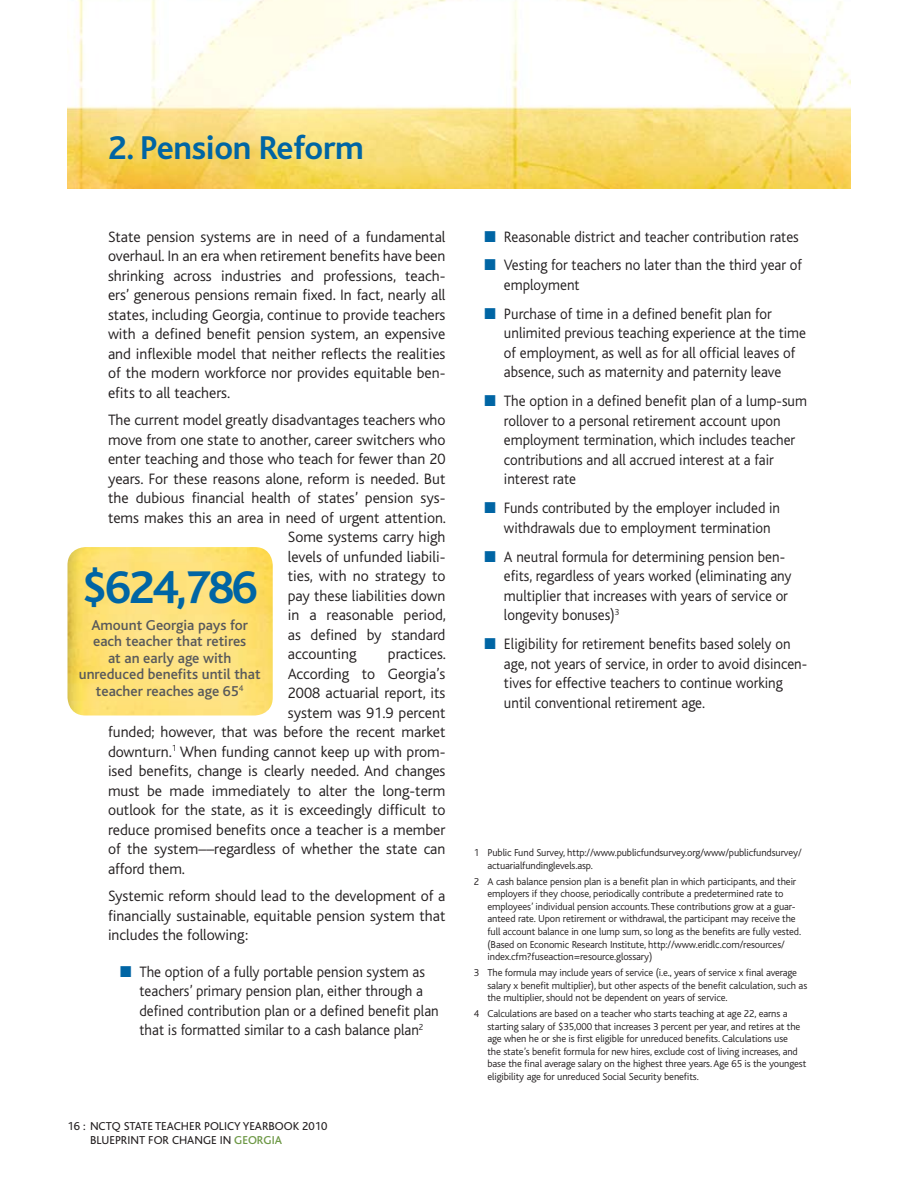
<style>
.page{position:relative;width:918px;height:1188px;background:#fff}
.page>*{position:absolute;margin:0;border:0;box-sizing:border-box;transform-origin:0 0}
.t1{font:700 48px "Bliss";letter-spacing:-.05em;color:#0065a4}
.t2{font:700 34.5px "Bliss";letter-spacing:-.01em;color:#0065a4}
.t3{font:300 15.75px/19.5px "Bliss";color:#231f20;text-align:justify}
.t4{font:300 15.75px/19.5px "Bliss";color:#231f20;scale:.95 1}
.t5{font:500 15px/16.5px "Bliss";color:#58595b;text-align:center}
.t6{font:12px/14.4px "Bliss";color:#231f20}
.t7{font:300 10.5px/12.6px "Bliss";letter-spacing:-.01em;color:#231f20}
.s1{color:#0065a4}
.s2{font-weight:500;color:#6d9845}
</style>
<div class="page">
<img style="left:68px;top:0;width:782px;height:189px">
<img style="left:68px;top:547px;width:205px;height:169px">
<h2 class="t2" style="left:108px;top:130px;width:257px">2. Pension Reform</h2>
<p class="t3" style="left:108px;top:227px;width:339px">State pension systems are in need of a fundamental overhaul. In an era when retirement benefits have been shrinking across industries and professions, teach&shy;ers’ generous pensions remain fixed. In fact, nearly all states, including Georgia, continue to provide teachers with a defined benefit pension system, an expensive and inflexible model that neither reflects the realities of the modern workforce nor provides equitable ben&shy;efits to all teachers.</p>
<p class="t3" style="left:108px;top:410px;width:339px">The current model greatly disadvantages teachers who</p>
<p class="t3" style="left:108px;top:430px;width:339px">move from one state to another, career switchers who</p>
<p class="t3" style="left:108px;top:449px;width:339px">enter teaching and those who teach for fewer than 20</p>
<p class="t3" style="left:108px;top:469px;width:339px">years. For these reasons alone, reform is needed. But</p>
<p class="t3" style="left:108px;top:488px;width:339px">the dubious financial health of states’ pension sys-</p>
<p class="t3" style="left:108px;top:508px;width:340px">tems makes this an area in need of urgent attention.</p>
<p class="t3" style="left:288px;top:527px;width:159px">Some systems carry high</p>
<p class="t3" style="left:288px;top:547px;width:159px">levels of unfunded liabili-</p>
<p class="t3" style="left:288px;top:566px;width:159px">ties, with no strategy to</p>
<p class="t3" style="left:288px;top:586px;width:159px">pay these liabilities down</p>
<p class="t3" style="left:288px;top:605px;width:160px">in a reasonable period,</p>
<p class="t3" style="left:288px;top:625px;width:159px">as defined by standard</p>
<p class="t3" style="left:288px;top:644px;width:70px">accounting</p>
<p class="t3" style="left:388px;top:644px;width:60px">practices.</p>
<p class="t3" style="left:288px;top:664px;width:159px">According to Georgia’s</p>
<p class="t3" style="left:288px;top:683px;width:159px">2008 actuarial report, its</p>
<p class="t3" style="left:288px;top:703px;width:159px">system was 91.9 percent</p>
<p class="t3" style="left:108px;top:722px;width:339px">funded; however, that was before the recent market</p>
<p class="t3" style="left:108px;top:742px;width:339px">downturn.<sup>1</sup> When funding cannot keep up with prom-</p>
<p class="t3" style="left:108px;top:761px;width:339px">ised benefits, change is clearly needed. And changes</p>
<p class="t3" style="left:108px;top:781px;width:339px">must be made immediately to alter the long-term</p>
<p class="t3" style="left:108px;top:800px;width:339px">outlook for the state, as it is exceedingly difficult to</p>
<p class="t3" style="left:108px;top:820px;width:339px">reduce promised benefits once a teacher is a member</p>
<p class="t3" style="left:108px;top:839px;width:339px">of the system––regardless of whether the state can</p>
<p class="t3" style="left:108px;top:859px;width:79px">afford them.</p>
<p class="t3" style="left:108px;top:887px;width:339px">Systemic reform should lead to the development of a financially sustainable, equitable pension system that includes the following:</p>
<p class="t4" style="left:140px;top:962px;width:317px;text-indent:-19px"><span class="s1">■</span> The option of a fully portable pension system as teachers’ primary pension plan, either through a defined contribution plan or a defined benefit plan that is formatted similar to a cash balance plan<sup>2</sup></p>
<h1 class="t1" style="left:82px;top:562px;width:178px">$624,786</h1>
<p class="t5" style="left:79px;top:617px;width:183px">Amount Georgia pays for each teacher that retires<br>at an early age with unreduced benefits until that teacher reaches age 65<sup>4</sup></p>
<p class="t6" style="left:90px;top:1119px;width:239px;text-indent:-22px">16 : NCTQ STATE TEACHER POLICY YEARBOOK 2010<br>BLUEPRINT FOR CHANGE IN <span class="s2">Georgia</span></p>
<p class="t4" style="left:485px;top:227px;width:332px"><span class="s1">■</span> Reasonable district and teacher contribution rates</p>
<p class="t4" style="left:504px;top:256px;width:315px;text-indent:-19px"><span class="s1">■</span> Vesting for teachers no later than the third year of employment</p>
<p class="t4" style="left:504px;top:304px;width:320px;text-indent:-19px"><span class="s1">■</span> Purchase of time in a defined benefit plan for unlimited previous teaching experience at the time of employment, as well as for all official leaves of absence, such as maternity and paternity leave</p>
<p class="t4" style="left:504px;top:392px;width:321px;text-indent:-19px"><span class="s1">■</span> The option in a defined benefit plan of a lump-sum rollover to a personal retirement account upon employment termination, which includes teacher contributions and all accrued interest at a fair interest rate</p>
<p class="t4" style="left:504px;top:499px;width:292px;text-indent:-19px"><span class="s1">■</span> Funds contributed by the employer included in withdrawals due to employment termination</p>
<p class="t4" style="left:504px;top:547px;width:304px;text-indent:-19px"><span class="s1">■</span> A neutral formula for determining pension ben&shy;efits, regardless of years worked (eliminating any multiplier that increases with years of service or longevity bonuses)<sup>3</sup></p>
<p class="t4" style="left:504px;top:635px;width:321px;text-indent:-19px"><span class="s1">■</span> Eligibility for retirement benefits based solely on age, not years of service, in order to avoid disincen&shy;tives for effective teachers to continue working until conventional retirement age.</p>
<p class="t7" style="left:488px;top:847px;width:316px;text-indent:-14px">1 Public Fund Survey, http://www.publicfundsurvey.org/www/publicfundsurvey/ actuarialfundinglevels.asp.</p>
<p class="t7" style="left:488px;top:875px;width:315px;text-indent:-14px">2 A cash balance pension plan is a benefit plan in which participants, and their employers if they choose, periodically contribute a predetermined rate to employees’ individual pension accounts. These contributions grow at a guar&shy;anteed rate. Upon retirement or withdrawal, the participant may receive the full account balance in one lump sum, so long as the benefits are fully vested. (Based on Economic Research Institute, http://www.eridlc.com/resources/ index.cfm?fuseaction=resource.glossary)</p>
<p class="t7" style="left:488px;top:966px;width:321px;text-indent:-14px">3 The formula may include years of service (i.e., years of service x final average salary x benefit multiplier), but other aspects of the benefit calculation, such as the multiplier, should not be dependent on years of service.</p>
<p class="t7" style="left:488px;top:1007px;width:320px;text-indent:-14px">4 Calculations are based on a teacher who starts teaching at age 22, earns a starting salary of $35,000 that increases 3 percent per year, and retires at the age when he or she is first eligible for unreduced benefits. Calculations use<br>the state’s benefit formula for new hires, exclude cost of living increases, and base the final average salary on the highest three years. Age 65 is the youngest eligibility age for unreduced Social Security benefits.</p>
</div>
